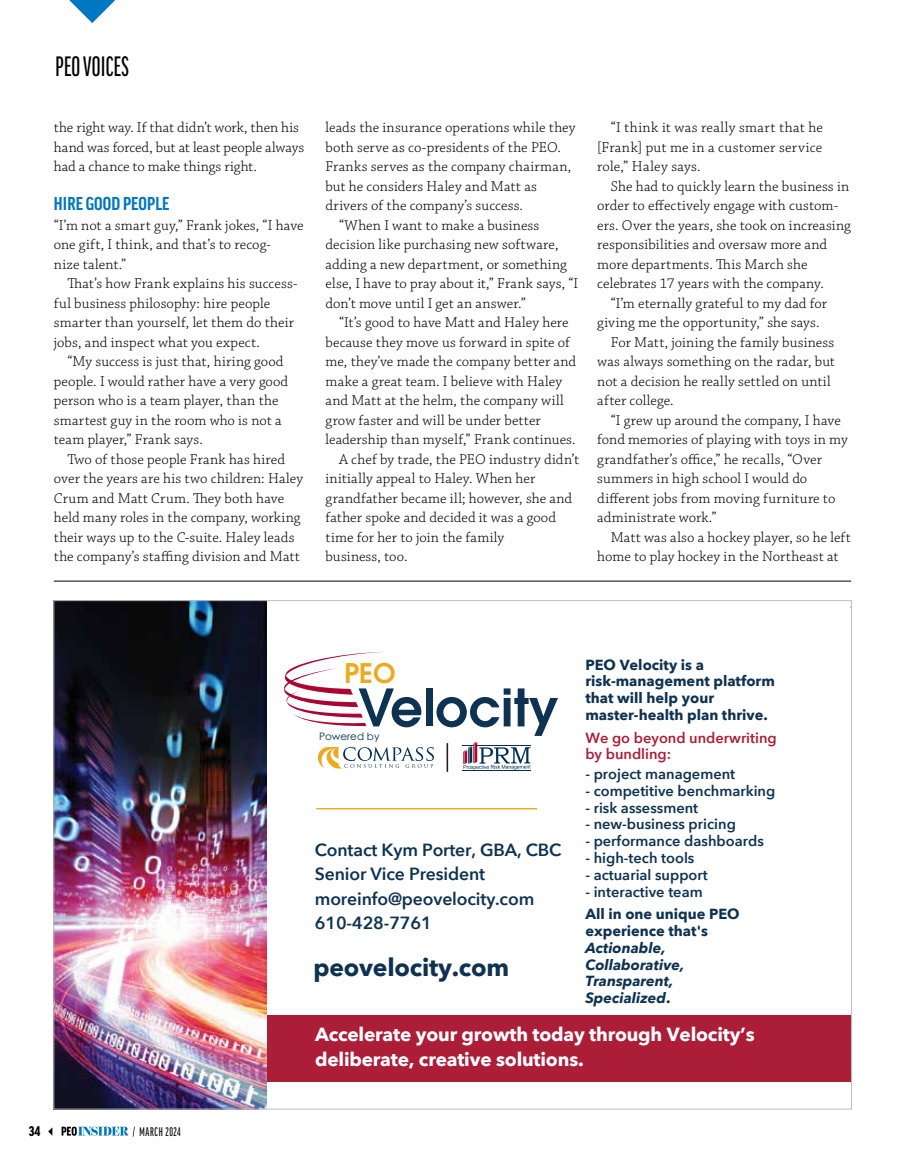
<style>
.page{position:relative;width:905px;height:1175px;background:#fff}
.page>*{position:absolute;margin:0;border:0;box-sizing:border-box;transform-origin:0 0}
.t1{font:500 27px "Good Pro Comp";letter-spacing:.01em;color:#000}
.t2{font:600 26.85px "ITC Avant Garde Std";color:#ebaa20}
.t3{font:700 24.6px "Avenir Next";letter-spacing:-.01em;color:#0e3252}
.t4{font:700 18.9px/25.5px "Avenir Next";letter-spacing:-.01em;color:#fff}
.t5{font:700 condensed 18px "Good Pro";letter-spacing:.005em;color:#0077c1}
.t6{font:600 17.55px/24.6px "Avenir Next";letter-spacing:-.01em;color:#0e3252}
.t7{font:300 15px/19.5px "Chaparral Pro";letter-spacing:.01em;color:#000}
.t8{font:600 14.55px "Avenir Next";color:#0e3252}
.t9{font:700 14.55px/16.8px "Avenir Next";color:#0e3252}
.t10{font:italic 700 14.55px/16.8px "Avenir Next";color:#0e3252}
.t11{font:600 14.55px/16.8px "Avenir Next";color:#ac1e38}
.t12{font:900 condensed 13.5px "Good Pro";color:#000}
.t13{font:500 12px "Good Pro Comp";letter-spacing:.06em;color:#000}
.t14{font:10.35px "Century Gothic";color:#003153}
.s1{font-style:normal}
</style>
<div class="page">
<svg style="left:48px;top:1128px;width:4px;height:7px"></svg>
<svg style="left:69px;top:0;width:47px;height:23px"></svg>
<hr style="left:54px;top:580px;width:797px;height:1px;background:#000">
<div style="left:265px;top:1015px;width:585px;height:66px;background:#ac1e38"></div>
<div style="left:425px;top:688px;width:7px;height:38px;background:#0e3252"></div>
<svg style="left:436px;top:688px;width:122px;height:48px"></svg>
<svg style="left:284px;top:659px;width:137px;height:68px"></svg>
<hr style="left:477px;top:745px;width:54px;height:1px;background:#003153">
<hr style="left:462px;top:770px;width:69px;height:1px;background:#003153">
<svg style="left:462px;top:742px;width:68px;height:28px"></svg>
<svg style="left:318px;top:747px;width:116px;height:21px"></svg>
<hr style="left:446px;top:743px;width:2px;height:29px;background:#231f20">
<img style="left:319px;top:651px;width:107px;height:64px">
<hr style="left:316px;top:808px;width:221px;height:1px;background:#eaaa21">
<img style="left:55px;top:602px;width:211px;height:505px">
<svg style="left:61px;top:1126px;width:74px;height:10px"></svg>
<h1 class="t1" style="left:56px;top:51px;width:75px">PEO VOICES</h1>
<p class="t7" style="left:54px;top:118px;width:252px">the right way. If that didn’t work, then his hand was forced, but at least people always had a chance to make things right.</p>
<p class="t5" style="left:54px;top:194px;width:117px">HIRE GOOD PEOPLE</p>
<p class="t7" style="left:54px;top:216px;width:251px">“I’m not a smart guy,” Frank jokes, “I have one gift, I think, and that’s to recog-<br>nize talent.”</p>
<p class="t7" style="left:54px;top:274px;width:245px;text-indent:14px">That’s how Frank explains his success&shy;ful business philosophy: hire people smarter than yourself, let them do their jobs, and inspect what you expect.</p>
<p class="t7" style="left:54px;top:352px;width:236px;text-indent:14px">“My success is just that, hiring good people. I would rather have a very good person who is a team player, than the smartest guy in the room who is not a team player,” Frank says.</p>
<p class="t7" style="left:54px;top:450px;width:251px;text-indent:14px">Two of those people Frank has hired over the years are his two children: Haley Crum and Matt Crum. They both have held many roles in the company, working their ways up to the C-suite. Haley leads the company’s staffing division and Matt</p>
<p class="t7" style="left:325px;top:118px;width:251px">leads the insurance operations while they</p>
<p class="t7" style="left:325px;top:138px;width:237px">both serve as co-presidents of the PEO.</p>
<p class="t7" style="left:325px;top:157px;width:247px">Franks serves as the company chairman,</p>
<p class="t7" style="left:325px;top:177px;width:213px">but he considers Haley and Matt as</p>
<p class="t7" style="left:325px;top:196px;width:199px">drivers of the company’s success.</p>
<p class="t7" style="left:339px;top:216px;width:202px">“When I want to make a business</p>
<p class="t7" style="left:325px;top:235px;width:234px">decision like purchasing new software,</p>
<p class="t7" style="left:325px;top:255px;width:243px">adding a new department, or something</p>
<p class="t7" style="left:325px;top:274px;width:254px">else, I have to pray about it,” Frank says, “I</p>
<p class="t7" style="left:325px;top:294px;width:202px">don’t move until I get an answer.”</p>
<p class="t7" style="left:339px;top:313px;width:231px">“It’s good to have Matt and Haley here</p>
<p class="t7" style="left:325px;top:333px;width:246px">because they move us forward in spite of</p>
<p class="t7" style="left:325px;top:352px;width:252px">me, they’ve made the company better and</p>
<p class="t7" style="left:325px;top:372px;width:238px">make a great team. I believe with Haley</p>
<p class="t7" style="left:325px;top:391px;width:240px">and Matt at the helm, the company will</p>
<p class="t7" style="left:325px;top:411px;width:217px">grow faster and will be under better</p>
<p class="t7" style="left:325px;top:430px;width:251px">leadership than myself,” Frank continues.</p>
<p class="t7" style="left:339px;top:450px;width:242px">A chef by trade, the PEO industry didn’t</p>
<p class="t7" style="left:325px;top:469px;width:211px">initially appeal to Haley. When her</p>
<p class="t7" style="left:325px;top:489px;width:248px">grandfather became ill; however, she and</p>
<p class="t7" style="left:325px;top:508px;width:232px">father spoke and decided it was a good</p>
<p class="t7" style="left:325px;top:528px;width:180px">time for her to join the family</p>
<p class="t7" style="left:325px;top:547px;width:83px">business, too.</p>
<p class="t7" style="left:597px;top:118px;width:227px;text-align:justify;text-indent:14px">“I think it was really smart that he [Frank] put me in a customer service role,” Haley says.</p>
<p class="t7" style="left:610px;top:177px;width:240px">She had to quickly learn the business in</p>
<p class="t7" style="left:597px;top:196px;width:242px">order to effectively engage with custom-</p>
<p class="t7" style="left:597px;top:216px;width:255px">ers. Over the years, she took on increasing</p>
<p class="t7" style="left:597px;top:235px;width:231px">responsibilities and oversaw more and</p>
<p class="t7" style="left:597px;top:255px;width:212px">more departments. This March she</p>
<p class="t7" style="left:597px;top:274px;width:228px">celebrates 17 years with the company.</p>
<p class="t7" style="left:610px;top:294px;width:218px">“I’m eternally grateful to my dad for</p>
<p class="t7" style="left:597px;top:313px;width:224px">giving me the opportunity,” she says.</p>
<p class="t7" style="left:610px;top:333px;width:225px">For Matt, joining the family business</p>
<p class="t7" style="left:597px;top:352px;width:239px">was always something on the radar, but</p>
<p class="t7" style="left:597px;top:372px;width:235px">not a decision he really settled on until</p>
<p class="t7" style="left:597px;top:391px;width:78px">after college.</p>
<p class="t7" style="left:610px;top:411px;width:231px">“I grew up around the company, I have</p>
<p class="t7" style="left:597px;top:430px;width:252px">fond memories of playing with toys in my</p>
<p class="t7" style="left:597px;top:450px;width:226px">grandfather’s office,” he recalls, “Over</p>
<p class="t7" style="left:597px;top:469px;width:211px">summers in high school I would do</p>
<p class="t7" style="left:597px;top:489px;width:240px">different jobs from moving furniture to</p>
<p class="t7" style="left:597px;top:508px;width:121px">administrate work.”</p>
<p class="t7" style="left:610px;top:528px;width:242px">Matt was also a hockey player, so he left</p>
<p class="t7" style="left:597px;top:547px;width:243px">home to play hockey in the Northeast at</p>
<p class="t12" style="left:29px;top:1123px;width:13px">34</p>
<p class="t13" style="left:139px;top:1124px;width:43px">MARCH 2024</p>
<p class="t9" style="left:585px;top:656px;width:191px">PEO Velocity is a risk-management platform that will help your master-health plan thrive.</p>
<p class="t11" style="left:585px;top:728px;width:193px">We go beyond underwriting by bundling:</p>
<p class="t8" style="left:585px;top:761px;width:151px">- project management</p>
<p class="t8" style="left:585px;top:778px;width:191px">- competitive benchmarking</p>
<p class="t8" style="left:585px;top:795px;width:114px">- risk assessment</p>
<p class="t8" style="left:585px;top:812px;width:152px">- new-business pricing</p>
<p class="t8" style="left:585px;top:828px;width:180px">- performance dashboards</p>
<p class="t8" style="left:585px;top:845px;width:110px">- high-tech tools</p>
<p class="t8" style="left:585px;top:862px;width:124px">- actuarial support</p>
<p class="t8" style="left:585px;top:879px;width:119px">- interactive team</p>
<p class="t9" style="left:585px;top:905px;width:156px">All in one unique PEO experience that's</p>
<p class="t10" style="left:585px;top:939px;width:100px">Actionable,<br>Collaborative,<br>Transparent,<br>Specialized<span class="s1">.</span></p>
<p class="t4" style="left:315px;top:1020px;width:441px">Accelerate your growth today through Velocity’s deliberate, creative solutions.</p>
<h2 class="t2" style="left:344px;top:655px;width:53px">PEO</h2>
<p class="t14" style="left:319px;top:729px;width:62px">Powered by</p>
<p class="t6" style="left:315px;top:836px;width:248px">Contact Kym Porter, GBA, CBC<br>Senior Vice President moreinfo@peovelocity.com<br>610-428-7761</p>
<h3 class="t3" style="left:313px;top:946px;width:197px">peovelocity.com</h3>
</div>
